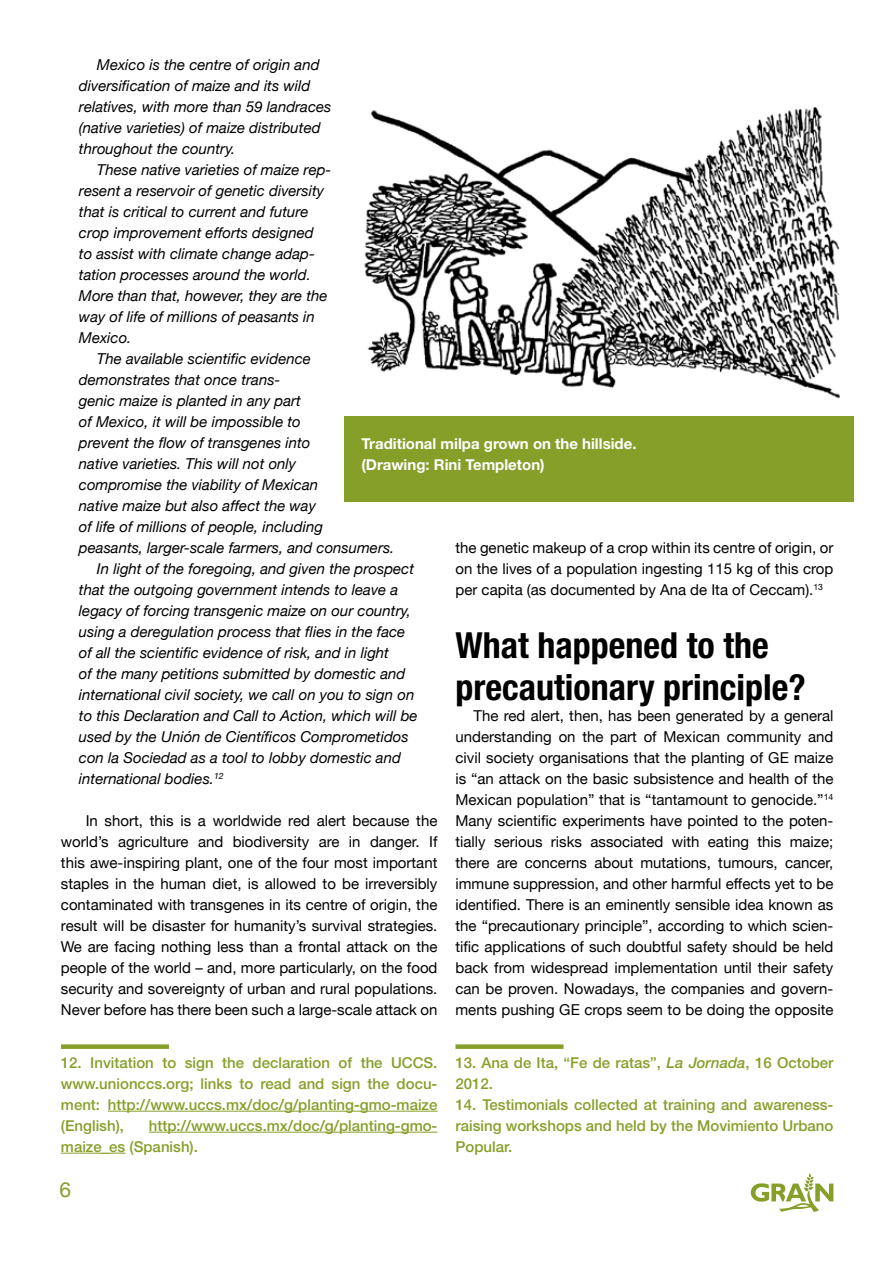
<style>
.page{position:relative;width:893px;height:1263px;background:#fff}
.page>*{position:absolute;margin:0;border:0;box-sizing:border-box;transform-origin:0 0}
.t1{font:700 condensed 36px/42px "Helvetica Neue LT Std";color:#000}
.t2{font:21px "Helvetica Neue LT";color:#869f29}
.t3{font:15px/21px "Helvetica Neue LT";color:#000;text-align:justify}
.t4{font:italic 15px/21px "Helvetica Neue LT";color:#000}
.t5{font:500 15px/21px "Helvetica Neue LT Std";color:#869f29;text-align:justify}
.t6{font:700 15px/21px "Helvetica Neue LT Std";color:#fff}
.s1{font-style:italic}
</style>
<div class="page">
<svg style="left:751px;top:1173px;width:82px;height:39px"></svg>
<div style="left:61px;top:1044px;width:108px;height:5px;background:#869f29"></div>
<hr style="left:108px;top:1111px;width:329px;height:1px;background:#869f29">
<hr style="left:149px;top:1132px;width:288px;height:1px;background:#869f29">
<hr style="left:61px;top:1153px;width:64px;height:1px;background:#869f29">
<img style="left:364px;top:107px;width:476px;height:292px">
<div style="left:344px;top:417px;width:510px;height:85px;background:#869f29"></div>
<div style="left:455px;top:1044px;width:108px;height:5px;background:#869f29"></div>
<p class="t4" style="left:79px;top:54px;width:254px;text-indent:18px">Mexico is the centre of origin and diversification of maize and its wild relatives, with more than 59 landraces (native varieties) of maize distributed throughout the country.</p>
<p class="t4" style="left:79px;top:159px;width:254px;text-indent:18px">These native varieties of maize rep&shy;resent a reservoir of genetic diversity that is critical to current and future crop improvement efforts designed<br>to assist with climate change adap&shy;tation processes around the world.<br>More than that, however, they are the way of life of millions of peasants in Mexico.</p>
<p class="t4" style="left:97px;top:348px;width:215px">The available scientific evidence</p>
<p class="t4" style="left:79px;top:369px;width:203px">demonstrates that once trans-</p>
<p class="t4" style="left:79px;top:390px;width:223px">genic maize is planted in any part</p>
<p class="t4" style="left:79px;top:411px;width:223px">of Mexico, it will be impossible to</p>
<p class="t4" style="left:79px;top:432px;width:233px">prevent the flow of transgenes into</p>
<p class="t4" style="left:79px;top:453px;width:219px">native varieties. This will not only</p>
<p class="t4" style="left:79px;top:474px;width:241px">compromise the viability of Mexican</p>
<p class="t4" style="left:79px;top:495px;width:238px">native maize but also affect the way</p>
<p class="t4" style="left:79px;top:516px;width:246px">of life of millions of people, including</p>
<p class="t4" style="left:79px;top:537px;width:317px">peasants, larger-scale farmers, and consumers.</p>
<p class="t4" style="left:97px;top:558px;width:319px">In light of the foregoing, and given the prospect</p>
<p class="t4" style="left:79px;top:579px;width:321px">that the outgoing government intends to leave a</p>
<p class="t4" style="left:79px;top:600px;width:333px">legacy of forcing transgenic maize on our country,</p>
<p class="t4" style="left:79px;top:621px;width:328px">using a deregulation process that flies in the face</p>
<p class="t4" style="left:79px;top:642px;width:312px">of all the scientific evidence of risk, and in light</p>
<p class="t4" style="left:79px;top:663px;width:328px">of the many petitions submitted by domestic and</p>
<p class="t4" style="left:79px;top:684px;width:337px">international civil society, we call on you to sign on</p>
<p class="t4" style="left:79px;top:705px;width:340px">to this Declaration and Call to Action, which will be</p>
<p class="t4" style="left:79px;top:726px;width:331px">used by the Unión de Científicos Comprometidos</p>
<p class="t4" style="left:79px;top:747px;width:324px">con la Sociedad as a tool to lobby domestic and</p>
<p class="t4" style="left:79px;top:768px;width:146px">international bodies.<sup>12</sup></p>
<p class="t3" style="left:61px;top:810px;width:378px;text-indent:25px">In short, this is a worldwide red alert because the world’s agriculture and biodiversity are in danger. If this awe-inspiring plant, one of the four most important staples in the human diet, is allowed to be irreversibly contaminated with transgenes in its centre of origin, the result will be disaster for humanity’s survival strategies.<br>We are facing nothing less than a frontal attack on the people of the world – and, more particularly, on the food security and sovereignty of urban and rural populations.<br>Never before has there been such a large-scale attack on</p>
<p class="t5" style="left:61px;top:1052px;width:378px">12. Invitation to sign the declaration of the UCCS. www.unionccs.org; links to read and sign the docu&shy;ment: http://www.uccs.mx/doc/g/planting-gmo-maize (English),</p>
<p class="t6" style="left:361px;top:433px;width:277px">Traditional milpa grown on the hillside. (Drawing: Rini Templeton)</p>
<p class="t3" style="left:455px;top:537px;width:379px">the genetic makeup of a crop within its centre of origin, or on the lives of a population ingesting 115 kg of this crop per capita (as documented by Ana de Ita of Ceccam).<sup>13</sup></p>
<h1 class="t1" style="left:455px;top:624px;width:352px">What happened to the precautionary principle?</h1>
<p class="t3" style="left:455px;top:705px;width:379px;text-indent:18px">The red alert, then, has been generated by a general understanding on the part of Mexican community and civil society organisations that the planting of GE maize is “an attack on the basic subsistence and health of the Mexican population” that is “tantamount to genocide.”<sup>14<br></sup>Many scientific experiments have pointed to the poten&shy;tially serious risks associated with eating this maize; there are concerns about mutations, tumours, cancer, immune suppression, and other harmful effects yet to be identified. There is an eminently sensible idea known as the “precautionary principle”, according to which scien&shy;tific applications of such doubtful safety should be held back from widespread implementation until their safety can be proven. Nowadays, the companies and govern&shy;ments pushing GE crops seem to be doing the opposite</p>
<p class="t5" style="left:455px;top:1052px;width:379px">13. Ana de Ita, “Fe de ratas”, <span class="s1">La Jornada</span>, 16 October<br>2012.</p>
<p class="t5" style="left:455px;top:1094px;width:379px">14. Testimonials collected at training and awareness&shy;raising workshops and held by the Movimiento Urbano Popular.</p>
<p class="t5" style="left:61px;top:1115px;width:378px;text-indent:88px">http://www.uccs.mx/doc/g/planting-gmo&shy;maize_es (Spanish).</p>
<h2 class="t2" style="left:59px;top:1177px;width:13px">6</h2>
</div>
